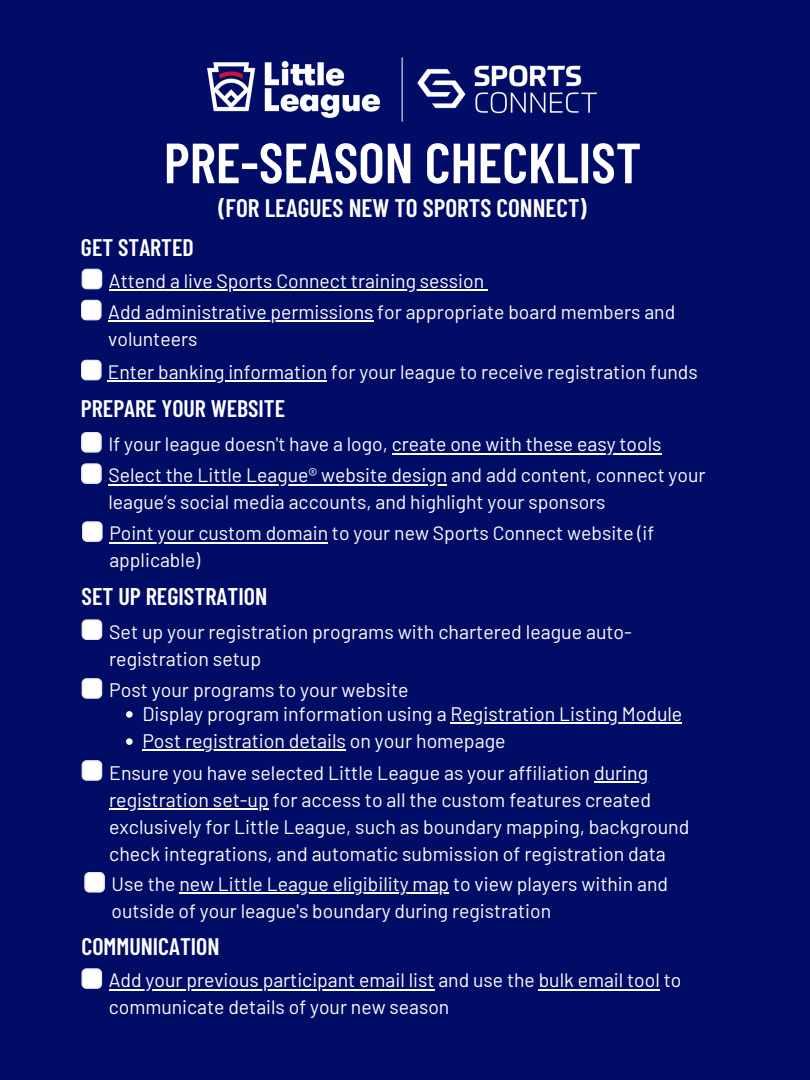
<style>
.page{position:relative;width:810px;height:1080px;background:#000c66}
.page>*{position:absolute;margin:0;border:0;box-sizing:border-box;transform-origin:0 0}
.t1{font:600 56.56px "Barlow Condensed";color:#fff}
.t2{font:600 25.31px "Barlow Condensed";color:#fff}
.t3{font:600 24.12px "Barlow Condensed";color:#fff}
.t4{font:600 23.94px "Barlow Condensed";color:#fff}
.t5{font:19.56px/27.2px "Barlow";color:#fff}
.t6{font:19.38px/26.7px "Barlow";color:#fff}
</style>
<div class="page">
<svg style="left:81px;top:463px;width:21px;height:21px"></svg>
<hr style="left:108px;top:484px;width:339px;height:2px;background:#fff">
<svg style="left:82px;top:521px;width:21px;height:21px"></svg>
<hr style="left:109px;top:542px;width:219px;height:2px;background:#fff">
<svg style="left:81px;top:432px;width:21px;height:21px"></svg>
<hr style="left:392px;top:453px;width:269px;height:1px;background:#fff">
<svg style="left:81px;top:968px;width:21px;height:21px"></svg>
<hr style="left:109px;top:989px;width:326px;height:2px;background:#fff">
<hr style="left:539px;top:989px;width:121px;height:2px;background:#fff">
<svg style="left:82px;top:269px;width:20px;height:20px"></svg>
<hr style="left:109px;top:289px;width:375px;height:2px;background:#fff">
<svg style="left:81px;top:300px;width:21px;height:20px"></svg>
<hr style="left:108px;top:320px;width:265px;height:2px;background:#fff">
<svg style="left:81px;top:360px;width:21px;height:20px"></svg>
<hr style="left:108px;top:380px;width:219px;height:2px;background:#fff">
<svg style="left:82px;top:678px;width:20px;height:21px"></svg>
<svg style="left:126px;top:711px;width:7px;height:7px"></svg>
<hr style="left:451px;top:722px;width:231px;height:2px;background:#fff">
<svg style="left:126px;top:738px;width:7px;height:7px"></svg>
<hr style="left:142px;top:750px;width:204px;height:1px;background:#fff">
<svg style="left:82px;top:619px;width:20px;height:21px"></svg>
<svg style="left:82px;top:760px;width:20px;height:21px"></svg>
<hr style="left:594px;top:781px;width:54px;height:2px;background:#fff">
<hr style="left:109px;top:808px;width:160px;height:2px;background:#fff">
<svg style="left:84px;top:872px;width:21px;height:21px"></svg>
<hr style="left:179px;top:893px;width:270px;height:1px;background:#fff">
<hr style="left:402px;top:58px;width:1px;height:63px;background:#fff">
<img style="left:418px;top:65px;width:179px;height:49px">
<img style="left:207px;top:62px;width:173px;height:55px">
<h1 class="t1" style="left:164px;top:127px;width:479px">PRE-SEASON CHECKLIST</h1>
<h2 class="t2" style="left:219px;top:191px;width:370px">(FOR LEAGUES NEW TO SPORTS CONNECT)</h2>
<p class="t4" style="left:81px;top:232px;width:114px">GET STARTED</p>
<p class="t6" style="left:108px;top:265px;width:569px;line-height:31.1px">Attend a live Sports Connect training session<br>Add administrative permissions for appropriate board members and</p>
<p class="t6" style="left:108px;top:321px;width:592px;line-height:33.2px">volunteers<br>Enter banking information for your league to receive registration funds</p>
<p class="t4" style="left:81px;top:393px;width:206px">PREPARE YOUR WEBSITE</p>
<p class="t6" style="left:108px;top:430px;width:555px">If your league doesn't have a logo, create one with these easy tools</p>
<p class="t6" style="left:108px;top:461px;width:599px">Select the Little League® website design and add content, connect your league’s social media accounts, and highlight your sponsors</p>
<p class="t6" style="left:109px;top:519px;width:547px">Point your custom domain to your new Sports Connect website (if applicable)</p>
<p class="t3" style="left:82px;top:581px;width:187px">SET UP REGISTRATION</p>
<p class="t5" style="left:109px;top:617px;width:524px">Set up your registration programs with chartered league auto&shy;registration setup</p>
<p class="t5" style="left:142px;top:678px;width:541px;line-height:23.7px;text-indent:-33px">Post your programs to your website<br>Display program information using a Registration Listing Module</p>
<p class="t5" style="left:142px;top:727px;width:365px">Post registration details on your homepage</p>
<p class="t5" style="left:109px;top:758px;width:582px">Ensure you have selected Little League as your affiliation during registration set-up for access to all the custom features created exclusively for Little League, such as boundary mapping, background check integrations, and automatic submission of registration data</p>
<p class="t6" style="left:112px;top:870px;width:558px">Use the new Little League eligibility map to view players within and outside of your league's boundary during registration</p>
<p class="t4" style="left:81px;top:932px;width:140px">COMMUNICATION</p>
<p class="t6" style="left:109px;top:966px;width:574px">Add your previous participant email list and use the bulk email tool to communicate details of your new season</p>
</div>
